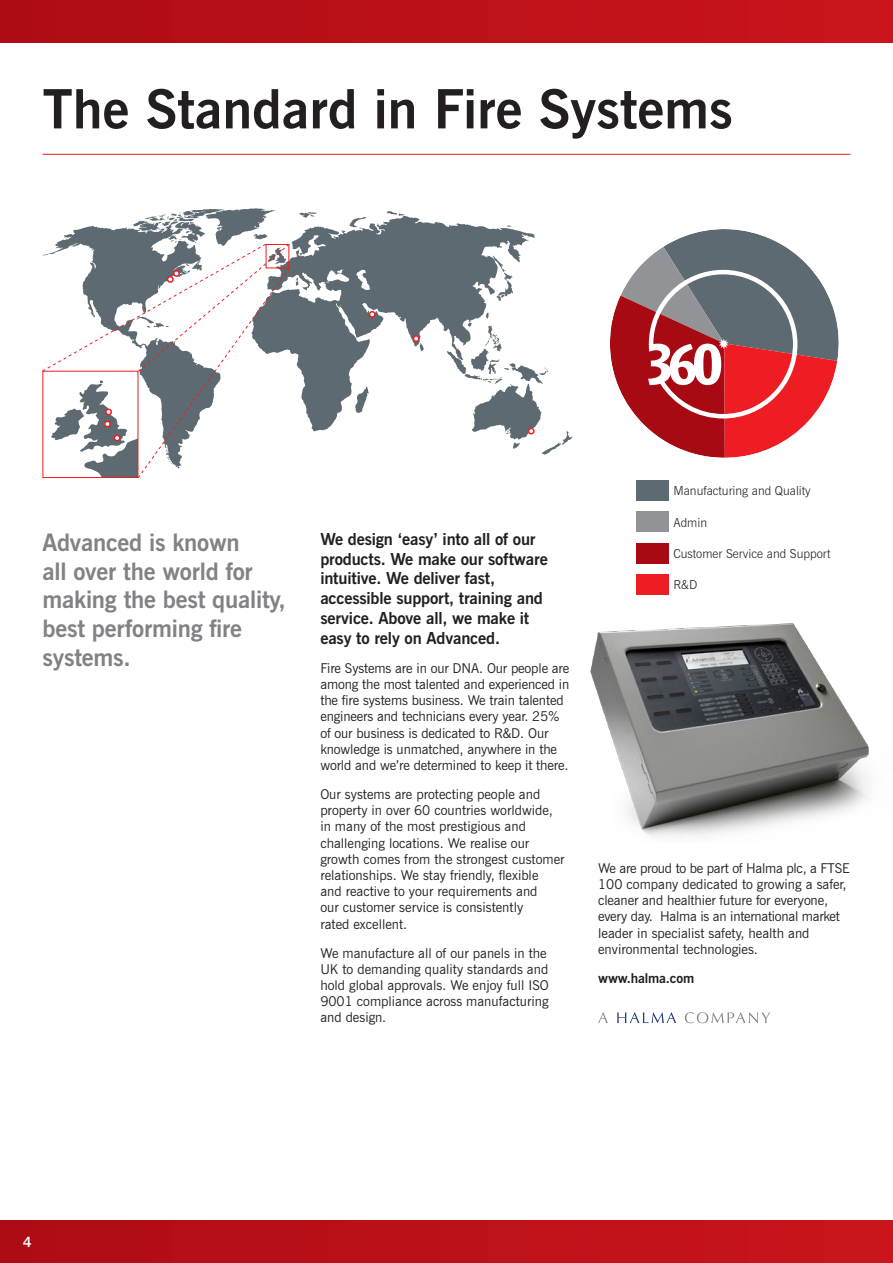
<style>
.page{position:relative;width:893px;height:1263px;background:#fff}
.page>*{position:absolute;margin:0;border:0;box-sizing:border-box;transform-origin:0 0}
.t1{font:700 54px "News Gothic BT";color:#231f20}
.t2{font:700 24px/28.8px "News Gothic BT";letter-spacing:-.01em;color:#808285}
.t3{font:700 16.5px/19.8px "News Gothic BT";letter-spacing:-.01em;color:#231f20}
.t4{font:700 14.1px "News Gothic BT";color:#fff}
.t5{font:13.5px/16.2px "News Gothic BT";color:#231f20}
.t6{font:700 13.5px "News Gothic BT";letter-spacing:-.01em;color:#231f20}
.t7{font:300 12.3px "News Gothic BT";color:#231f20}
</style>
<div class="page">
<img style="left:590px;top:623px;width:279px;height:214px">
<div style="left:0;top:1220px;width:893px;height:43px;background:linear-gradient(to right,#ae0c14,#cb141c)"></div>
<div style="left:0;top:0;width:893px;height:42px;background:linear-gradient(to right,#ae0c14,#cb141c)"></div>
<hr style="left:43px;top:154px;width:807px;height:1px;background:#ee1d23">
<div style="left:636px;top:480px;width:33px;height:21px;background:#5d6a71"></div>
<div style="left:636px;top:511px;width:33px;height:21px;background:#919396"></div>
<div style="left:636px;top:543px;width:33px;height:20px;background:#a70a12"></div>
<div style="left:636px;top:574px;width:33px;height:21px;background:#ee1d23"></div>
<svg style="left:610px;top:229px;width:229px;height:229px"></svg>
<svg style="left:299px;top:212px;width:18px;height:4px"></svg>
<svg style="left:386px;top:211px;width:19px;height:5px"></svg>
<svg style="left:290px;top:216px;width:245px;height:215px;fill:#5d6a71"></svg>
<svg style="left:355px;top:387px;width:14px;height:26px"></svg>
<svg style="left:447px;top:313px;width:126px;height:141px"></svg>
<div style="left:528px;top:428px;width:7px;height:6px;border:2px solid #ee1d23;border-radius:50%"></div>
<div style="left:369px;top:311px;width:7px;height:7px;border:2px solid #ee1d23;border-radius:50%"></div>
<svg style="left:413px;top:336px;width:11px;height:15px"></svg>
<div style="left:413px;top:335px;width:7px;height:7px;border:2px solid #ee1d23;border-radius:50%"></div>
<svg style="left:42px;top:208px;width:248px;height:271px"></svg>
<div style="left:104px;top:421px;width:7px;height:6px;border:2px solid #ee1d23;border-radius:50%"></div>
<svg style="left:598px;top:1012px;width:10px;height:11px"></svg>
<svg style="left:617px;top:1012px;width:59px;height:11px"></svg>
<svg style="left:685px;top:1012px;width:85px;height:11px"></svg>
<p class="t1" style="left:43px;top:76px;width:692px">The Standard in Fire Systems</p>
<p class="t2" style="left:43px;top:528px;width:245px">Advanced is known<br>all over the world for making the best quality, best performing fire systems.</p>
<p class="t3" style="left:320px;top:529px;width:229px">We design ‘easy’ into all of our products. We make our software intuitive. We deliver fast, accessible support, training and service. Above all, we make it easy to rely on Advanced.</p>
<p class="t5" style="left:320px;top:660px;width:251px">Fire Systems are in our DNA. Our people are among the most talented and experienced in the fire systems business. We train talented engineers and technicians every year. 25% of our business is dedicated to R&amp;D. Our knowledge is unmatched, anywhere in the world and we’re determined to keep it there.</p>
<p class="t5" style="left:320px;top:786px;width:246px">Our systems are protecting people and property in over 60 countries worldwide, in many of the most prestigious and challenging locations. We realise our growth comes from the strongest customer relationships. We stay friendly, flexible<br>and reactive to your requirements and<br>our customer service is consistently<br>rated excellent.</p>
<p class="t5" style="left:320px;top:944px;width:230px">We manufacture all of our panels in the UK to demanding quality standards and hold global approvals. We enjoy full ISO 9001 compliance across manufacturing and design.</p>
<p class="t7" style="left:673px;top:483px;width:139px">Manufacturing and Quality</p>
<p class="t7" style="left:673px;top:515px;width:35px">Admin</p>
<p class="t7" style="left:673px;top:546px;width:159px">Customer Service and Support</p>
<p class="t7" style="left:673px;top:577px;width:25px">R&amp;D</p>
<p class="t5" style="left:598px;top:860px;width:253px">We are proud to be part of Halma plc, a FTSE 100 company dedicated to growing a safer, cleaner and healthier future for everyone, every day. Halma is an international market leader in specialist safety, health and environmental technologies.</p>
<p class="t6" style="left:598px;top:970px;width:98px">www.halma.com</p>
<p class="t4" style="left:23px;top:1233px;width:10px">4</p>
</div>
